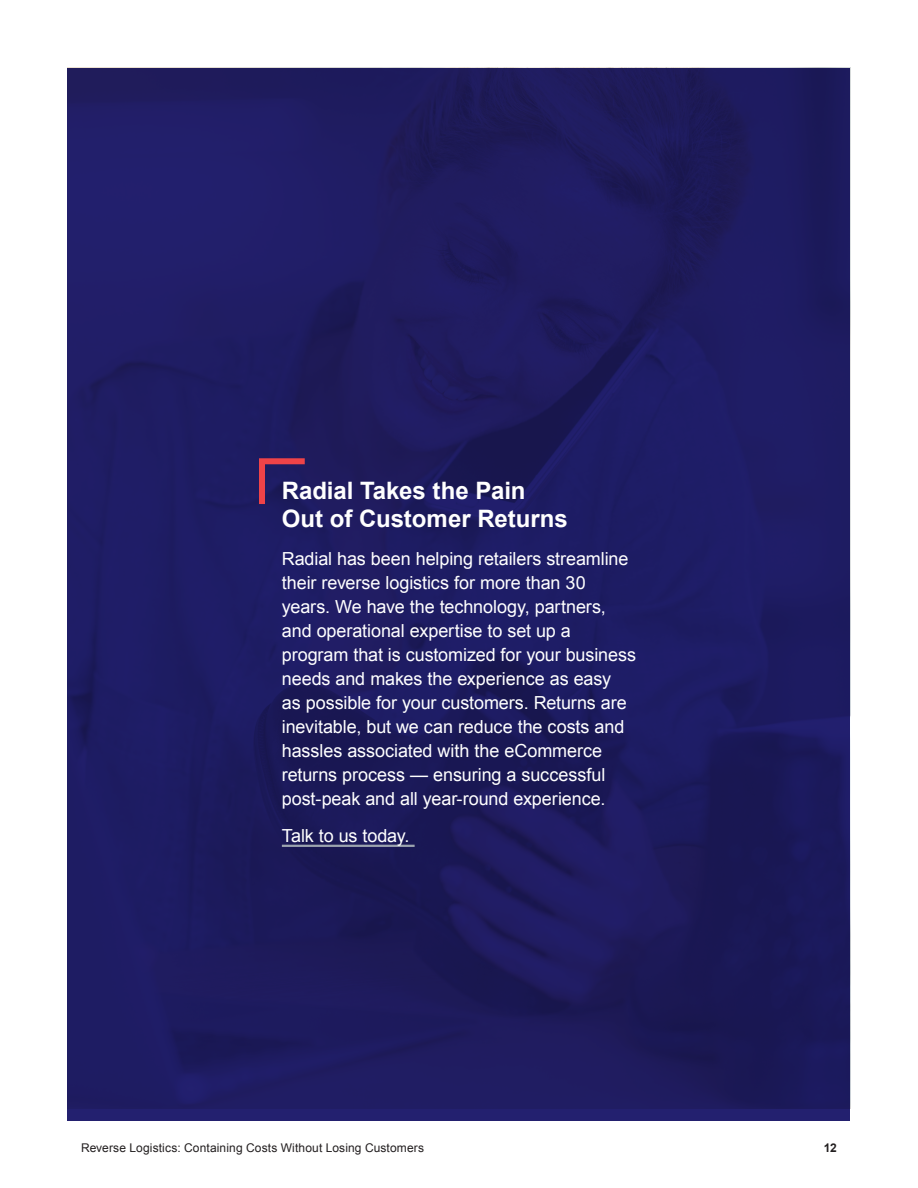
<style>
.page{position:relative;width:918px;height:1188px;background:#fff}
.page>*{position:absolute;margin:0;border:0;box-sizing:border-box;transform-origin:0 0}
.Sub_01{font:700 24px/28.8px "Arial";color:#fff}
.Text{font:18px/24px "Arial";letter-spacing:-.005em;color:#fff}
.t1{font:12px "Arial";letter-spacing:.01em;color:#231f20}
.t2{font:700 12px "Arial";color:#231f20}
</style>
<div class="page">
<img style="left:68px;top:68px;width:782px;height:1041px">
<hr style="left:282px;top:845px;width:133px;height:2px;background:#9ca4af">
<svg style="left:256px;top:455px;width:55px;height:55px;background:#40215b"></svg>
<p class="Sub_01" style="left:282px;top:477px;width:287px">Radial Takes the Pain<br>Out of Customer Returns</p>
<p class="Text" style="left:282px;top:547px;width:356px">Radial has been helping retailers streamline their reverse logistics for more than 30 years. We have the technology, partners, and operational expertise to set up a program that is customized for your business needs and makes the experience as easy<br>as possible for your customers. Returns are inevitable, but we can reduce the costs and hassles associated with the eCommerce returns process — ensuring a successful post-peak and all year-round experience.</p>
<p class="Text" style="left:282px;top:824px;width:129px">Talk to us today.</p>
<p class="t1" style="left:81px;top:1140px;width:345px">Reverse Logistics: Containing Costs Without Losing Customers</p>
<p class="t2" style="left:824px;top:1140px;width:15px">12</p>
</div>
